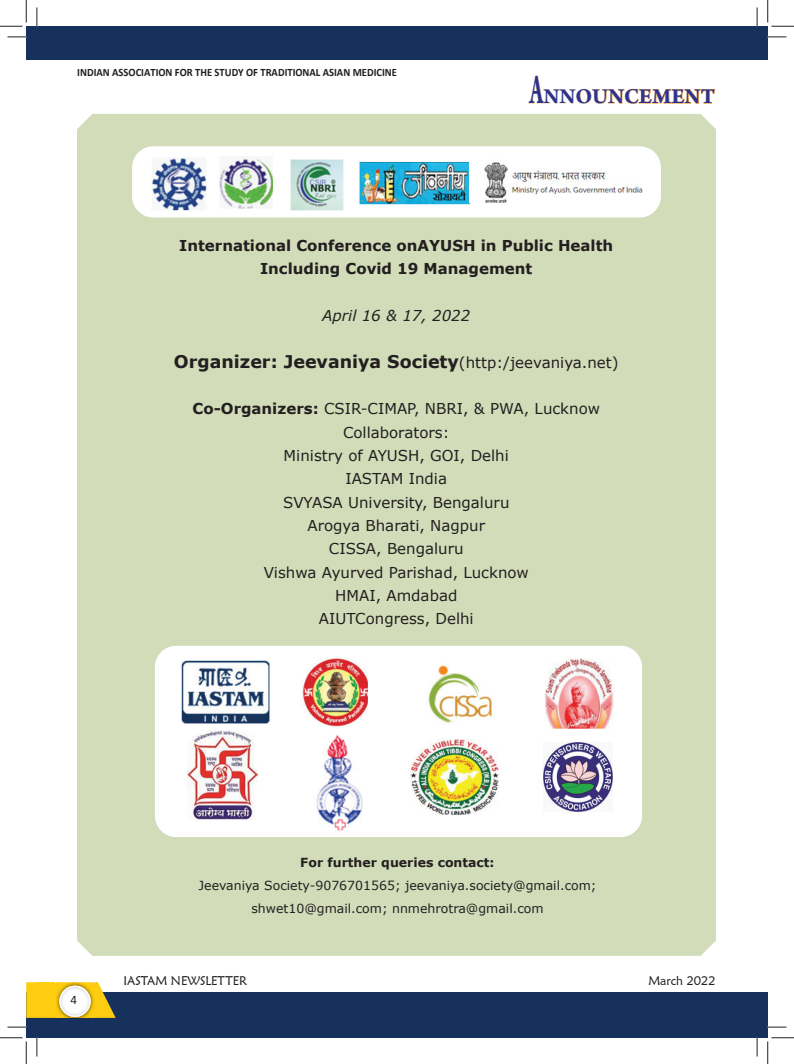
<style>
.page{position:relative;width:794px;height:1064px;background:#fff}
.page>*{position:absolute;margin:0;border:0;box-sizing:border-box;transform-origin:0 0}
.t1{font:700 22.5px "Arno Pro";color:#2b3290}
.t2{font:700 17.5px "Verdana";color:#231f20}
.t3{font:15px/23.4px "Verdana";color:#231f20;text-align:center}
.t4{font:700 15px/23.4px "Verdana";color:#231f20;text-align:center}
.t5{font:italic 15px "Verdana";color:#231f20}
.t6{font:13px "Calibri";color:#231f20}
.t7{font:12.5px/23.4px "Verdana";color:#231f20;text-align:center}
.t8{font:12.5px "Maiandra GD";color:#231f20}
.t9{font:700 12.5px "Verdana";color:#231f20}
.t10{font:700 11.25px "Calibri";color:#231f20;scale:.94 1}
.s1{font-size:45px}
.s2{font-weight:400;font-size:15px}
.s3{font-weight:700}
</style>
<div class="page">
<div style="left:26px;top:993px;width:742px;height:45px;background:#16325c"></div>
<div style="left:26px;top:26px;width:742px;height:33px;background:#16325c"></div>
<div style="left:77px;top:114px;width:639px;height:842px;background:#d2dcb9"></div>
<svg style="left:26px;top:982px;width:90px;height:36px;background:#e7c127"></svg>
<img style="left:56px;top:982px;width:38px;height:1px">
<img style="left:59px;top:985px;width:32px;height:32px">
<div style="left:59px;top:985px;width:32px;height:32px;border:1px solid #fff;border-radius:50%"></div>
<svg style="left:528px;top:75px;width:187px;height:29px"></svg>
<div style="left:132px;top:146px;width:529px;height:71px;background:#fff;border-radius:21px"></div>
<img style="left:152px;top:157px;width:54px;height:53px">
<img style="left:219px;top:157px;width:54px;height:52px">
<img style="left:291px;top:159px;width:53px;height:52px">
<img style="left:359px;top:162px;width:112px;height:43px">
<img style="left:484px;top:162px;width:158px;height:41px">
<img style="left:470px;top:162px;width:1px;height:41px">
<div style="left:155px;top:646px;width:487px;height:191px;background:#fff;border-radius:21px"></div>
<img style="left:301px;top:658px;width:67px;height:69px">
<img style="left:428px;top:665px;width:64px;height:59px">
<img style="left:545px;top:658px;width:69px;height:71px">
<img style="left:187px;top:730px;width:70px;height:90px">
<img style="left:316px;top:735px;width:47px;height:96px">
<img style="left:410px;top:739px;width:88px;height:76px">
<img style="left:543px;top:742px;width:70px;height:70px">
<img style="left:182px;top:661px;width:88px;height:62px">
<svg style="left:8px;top:36px;width:18px;height:2px"></svg>
<svg style="left:768px;top:36px;width:18px;height:2px"></svg>
<svg style="left:8px;top:1026px;width:18px;height:2px"></svg>
<svg style="left:768px;top:1026px;width:18px;height:2px"></svg>
<svg style="left:36px;top:7px;width:2px;height:19px"></svg>
<svg style="left:36px;top:1038px;width:2px;height:18px"></svg>
<svg style="left:756px;top:7px;width:2px;height:19px"></svg>
<svg style="left:756px;top:1038px;width:2px;height:18px"></svg>
<svg style="left:0;top:0;width:27px;height:27px"></svg>
<svg style="left:0;top:1037px;width:27px;height:27px"></svg>
<svg style="left:767px;top:0;width:27px;height:27px"></svg>
<svg style="left:767px;top:1037px;width:27px;height:27px"></svg>
<p class="t10" style="left:77px;top:68px;width:341px">INDIAN ASSOCIATION FOR THE STUDY OF TRADITIONAL ASIAN MEDICINE</p>
<h1 class="t1" style="left:529px;top:82px;width:187px"><span class="s1">A</span>NNOUNCEMENT</h1>
<p class="t4" style="left:179px;top:233px;width:435px">International Conference onAYUSH in Public Health<br>Including Covid 19 Management</p>
<p class="t5" style="left:322px;top:306px;width:150px">April 16 &amp; 17, 2022</p>
<p class="t2" style="left:174px;top:350px;width:446px">Organizer: Jeevaniya Society<span class="s2">(http:/jeevaniya.net)</span></p>
<p class="t3" style="left:192px;top:397px;width:409px"><span class="s3">Co-Organizers:</span> CSIR-CIMAP, NBRI, &amp; PWA, Lucknow<br>Collaborators:<br>Ministry of AYUSH, GOI, Delhi<br>IASTAM India<br>SVYASA University, Bengaluru<br>Arogya Bharati, Nagpur<br>CISSA, Bengaluru<br>Vishwa Ayurved Parishad, Lucknow<br>HMAI, Amdabad<br>AIUTCongress, Delhi</p>
<p class="t9" style="left:300px;top:854px;width:196px">For further queries contact:</p>
<p class="t7" style="left:198px;top:873px;width:399px">Jeevaniya Society-9076701565; jeevaniya.society@gmail.com; shwet10@gmail.com; nnmehrotra@gmail.com</p>
<p class="t6" style="left:71px;top:994px;width:8px">4</p>
<p class="t8" style="left:123px;top:973px;width:125px">IASTAM NEWSLETTER</p>
<p class="t8" style="left:648px;top:973px;width:69px">March 2022</p>
</div>
